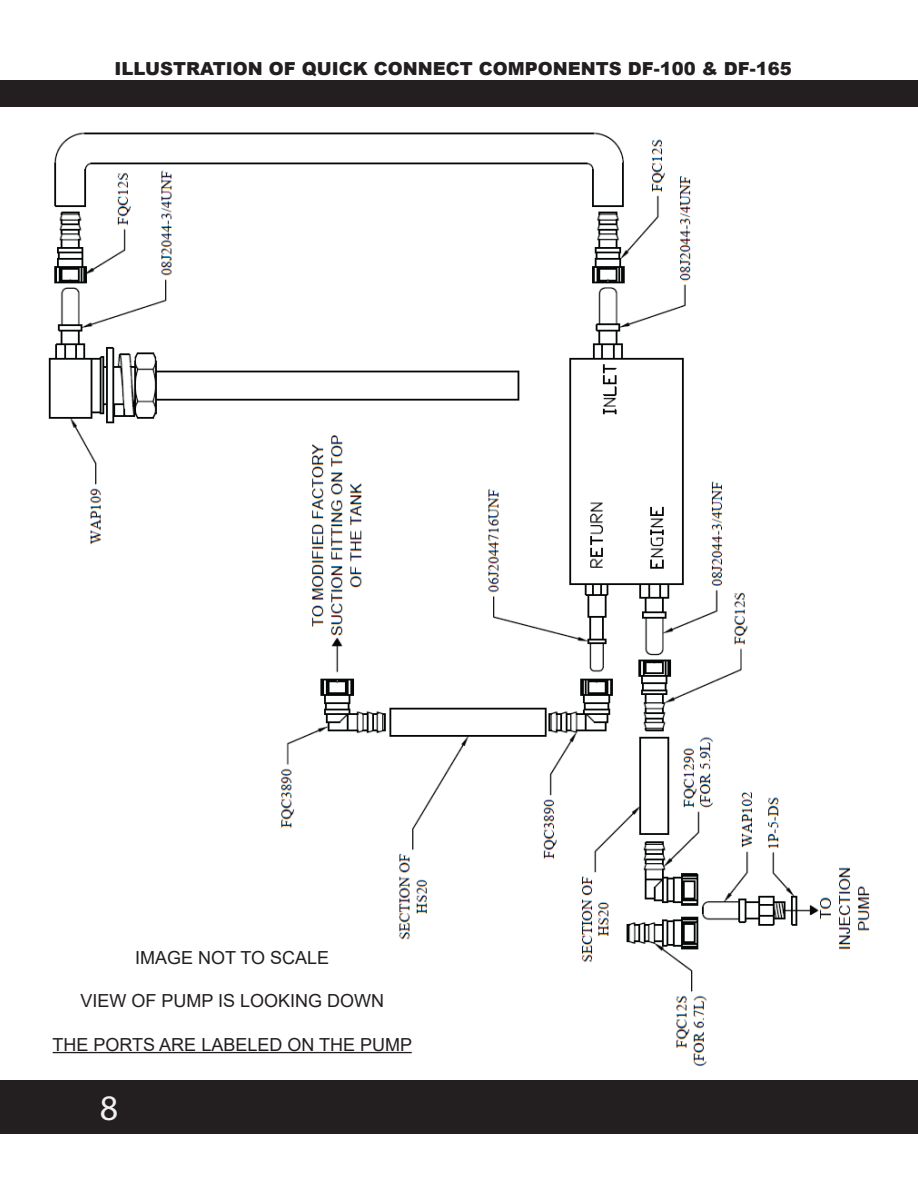
<style>
.page{position:relative;width:918px;height:1188px;background:#fff}
.page>*{position:absolute;margin:0;border:0;box-sizing:border-box;transform-origin:0 0}
.t1{font:36px "Myriad Pro";color:#f1f1f2}
.t2{font:18px "Arial";color:#231f20}
.t3{font:900 18px "Arial";color:#231f20}
</style>
<div class="page">
<img style="left:48px;top:132px;width:822px;height:935px">
<hr style="left:53px;top:1052px;width:359px;height:1px;background:#231f20">
<div style="left:0;top:80px;width:918px;height:27px;background:#231f20"></div>
<div style="left:1px;top:1080px;width:917px;height:54px;background:#231f20"></div>
<p class="t3" style="left:115px;top:55px;width:679px">ILLUSTRATION OF QUICK CONNECT COMPONENTS DF-100 &amp; DF-165</p>
<p class="t2" style="left:135px;top:946px;width:196px">IMAGE NOT TO SCALE</p>
<p class="t2" style="left:80px;top:989px;width:305px">VIEW OF PUMP IS LOOKING DOWN</p>
<p class="t2" style="left:53px;top:1032px;width:361px">THE PORTS ARE LABELED ON THE PUMP</p>
<h1 class="t1" style="left:100px;top:1086px;width:20px">8</h1>
<h1 class="t1" style="left:100px;top:1090px;width:20px">8</h1>
</div>
